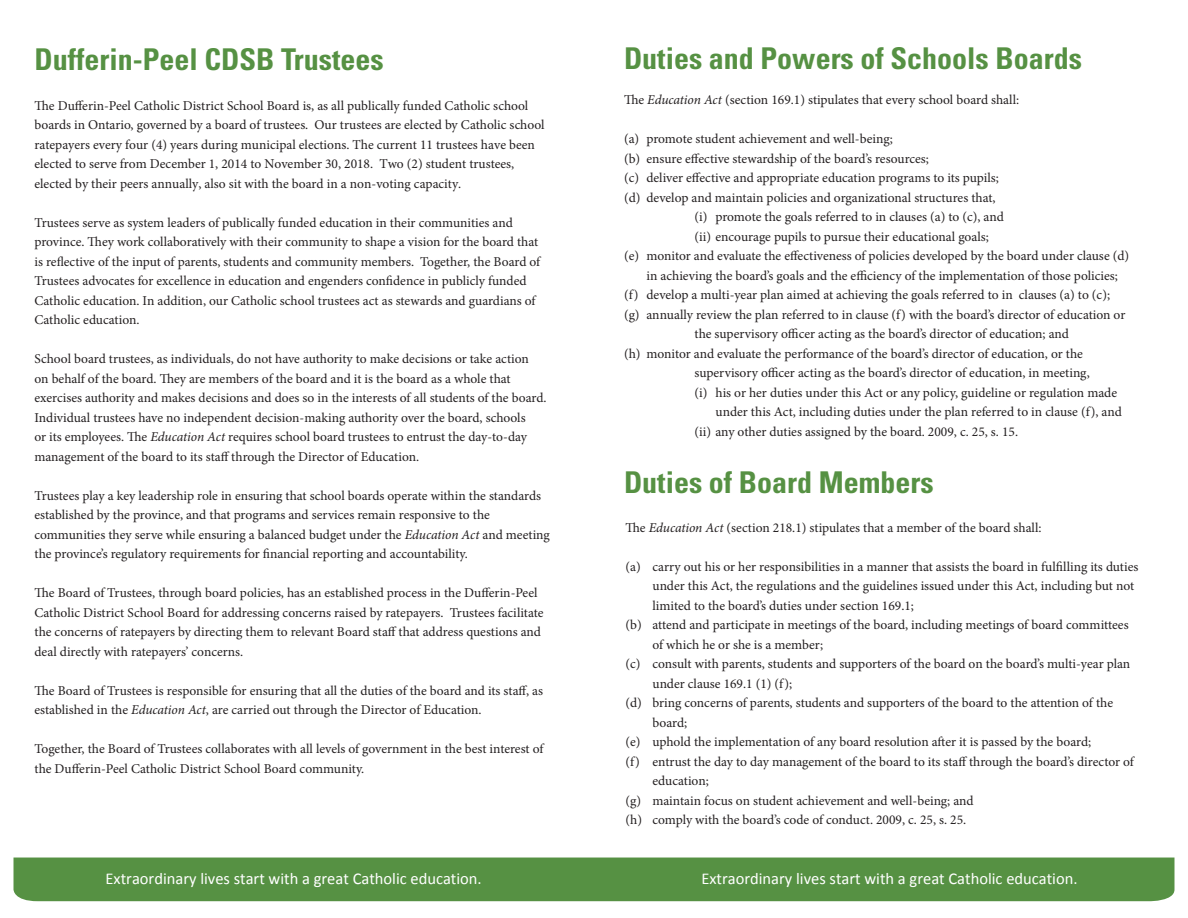
<style>
.page{position:relative;width:1188px;height:918px;background:#fff}
.page>*{position:absolute;margin:0;border:0;box-sizing:border-box;transform-origin:0 0}
.t1{font:700 condensed 30px "Univers";color:#569143}
.t2{font:16.5px "Calibri";color:#fff}
.t3{font:13.5px/19.5px "Minion Pro";color:#231f20}
.s1{font-style:italic}
</style>
<div class="page">
<div style="left:14px;top:858px;width:1160px;height:43px;background:#569143"></div>
<p class="t1" style="left:34px;top:41px;width:351px">Dufferin-Peel CDSB Trustees</p>
<p class="t3" style="left:34px;top:96px;width:512px">The Dufferin-Peel Catholic District School Board is, as all publically funded Catholic school boards in Ontario, governed by a board of trustees. Our trustees are elected by Catholic school ratepayers every four (4) years during municipal elections. The current 11 trustees have been elected to serve from December 1, 2014 to November 30, 2018. Two (2) student trustees, elected by their peers annually, also sit with the board in a non-voting capacity.</p>
<p class="t3" style="left:34px;top:213px;width:507px">Trustees serve as system leaders of publically funded education in their communities and province. They work collaboratively with their community to shape a vision for the board that is reflective of the input of parents, students and community members. Together, the Board of Trustees advocates for excellence in education and engenders confidence in publicly funded Catholic education. In addition, our Catholic school trustees act as stewards and guardians of Catholic education.</p>
<p class="t3" style="left:34px;top:349px;width:513px">School board trustees, as individuals, do not have authority to make decisions or take action on behalf of the board. They are members of the board and it is the board as a whole that exercises authority and makes decisions and does so in the interests of all students of the board.<br>Individual trustees have no independent decision-making authority over the board, schools<br>or its employees. The <span class="s1">Education Act</span> requires school board trustees to entrust the day-to-day management of the board to its staff through the Director of Education.</p>
<p class="t3" style="left:34px;top:486px;width:517px">Trustees play a key leadership role in ensuring that school boards operate within the standards established by the province, and that programs and services remain responsive to the communities they serve while ensuring a balanced budget under the <span class="s1">Education Act</span> and meeting the province’s regulatory requirements for financial reporting and accountability.</p>
<p class="t3" style="left:34px;top:583px;width:511px">The Board of Trustees, through board policies, has an established process in the Dufferin-Peel Catholic District School Board for addressing concerns raised by ratepayers. Trustees facilitate the concerns of ratepayers by directing them to relevant Board staff that address questions and deal directly with ratepayers’ concerns.</p>
<p class="t3" style="left:34px;top:681px;width:510px">The Board of Trustees is responsible for ensuring that all the duties of the board and its staff, as established in the <span class="s1">Education Act</span>, are carried out through the Director of Education.</p>
<p class="t3" style="left:34px;top:739px;width:510px">Together, the Board of Trustees collaborates with all levels of government in the best interest of the Dufferin-Peel Catholic District School Board community.</p>
<p class="t1" style="left:624px;top:40px;width:460px">Duties and Powers of Schools Boards</p>
<p class="t3" style="left:624px;top:90px;width:397px">The <span class="s1">Education Act</span> (section 169.1) stipulates that every school board shall:</p>
<p class="t3" style="left:624px;top:129px;width:270px">(a) promote student achievement and well-being;</p>
<p class="t3" style="left:624px;top:149px;width:306px">(b) ensure effective stewardship of the board’s resources;</p>
<p class="t3" style="left:624px;top:168px;width:376px">(c) deliver effective and appropriate education programs to its pupils;</p>
<p class="t3" style="left:624px;top:188px;width:373px">(d) develop and maintain policies and organizational structures that,</p>
<p class="t3" style="left:694px;top:207px;width:311px">(i) promote the goals referred to in clauses (a) to (c), and</p>
<p class="t3" style="left:694px;top:227px;width:296px">(ii) encourage pupils to pursue their educational goals;</p>
<p class="t3" style="left:647px;top:246px;width:484px;text-indent:-23px">(e) monitor and evaluate the effectiveness of policies developed by the board under clause (d) in achieving the board’s goals and the efficiency of the implementation of those policies;</p>
<p class="t3" style="left:624px;top:285px;width:488px">(f) develop a multi-year plan aimed at achieving the goals referred to in clauses (a) to (c);</p>
<p class="t3" style="left:694px;top:305px;width:432px;text-indent:-70px">(g) annually review the plan referred to in clause (f) with the board’s director of education or the supervisory officer acting as the board’s director of education; and</p>
<p class="t3" style="left:694px;top:344px;width:397px;text-indent:-70px">(h) monitor and evaluate the performance of the board’s director of education, or the supervisory officer acting as the board’s director of education, in meeting,</p>
<p class="t3" style="left:716px;top:383px;width:408px;text-indent:-21px">(i) his or her duties under this Act or any policy, guideline or regulation made under this Act, including duties under the plan referred to in clause (f), and</p>
<p class="t3" style="left:694px;top:422px;width:325px">(ii) any other duties assigned by the board. 2009, c. 25, s. 15.</p>
<p class="t1" style="left:624px;top:464px;width:311px">Duties of Board Members</p>
<p class="t3" style="left:626px;top:518px;width:418px">The <span class="s1">Education Act</span> (section 218.1) stipulates that a member of the board shall:</p>
<p class="t3" style="left:626px;top:557px;width:514px">(a) carry out his or her responsibilities in a manner that assists the board in fulfilling its duties</p>
<p class="t3" style="left:652px;top:576px;width:483px">under this Act, the regulations and the guidelines issued under this Act, including but not limited to the board’s duties under section 169.1;</p>
<p class="t3" style="left:652px;top:615px;width:478px;text-indent:-27px">(b) attend and participate in meetings of the board, including meetings of board committees of which he or she is a member;</p>
<p class="t3" style="left:652px;top:654px;width:479px;text-indent:-27px">(c) consult with parents, students and supporters of the board on the board’s multi-year plan under clause 169.1 (1) (f);</p>
<p class="t3" style="left:652px;top:693px;width:462px;text-indent:-27px">(d) bring concerns of parents, students and supporters of the board to the attention of the board;</p>
<p class="t3" style="left:626px;top:732px;width:467px">(e) uphold the implementation of any board resolution after it is passed by the board;</p>
<p class="t3" style="left:652px;top:752px;width:483px;text-indent:-27px">(f) entrust the day to day management of the board to its staff through the board’s director of education;</p>
<p class="t3" style="left:626px;top:791px;width:350px">(g) maintain focus on student achievement and well-being; and</p>
<p class="t3" style="left:626px;top:810px;width:342px">(h) comply with the board’s code of conduct. 2009, c. 25, s. 25.</p>
<p class="t2" style="left:106px;top:867px;width:378px">Extraordinary lives start with a great Catholic education.</p>
<p class="t2" style="left:701px;top:867px;width:378px">Extraordinary lives start with a great Catholic education.</p>
</div>
